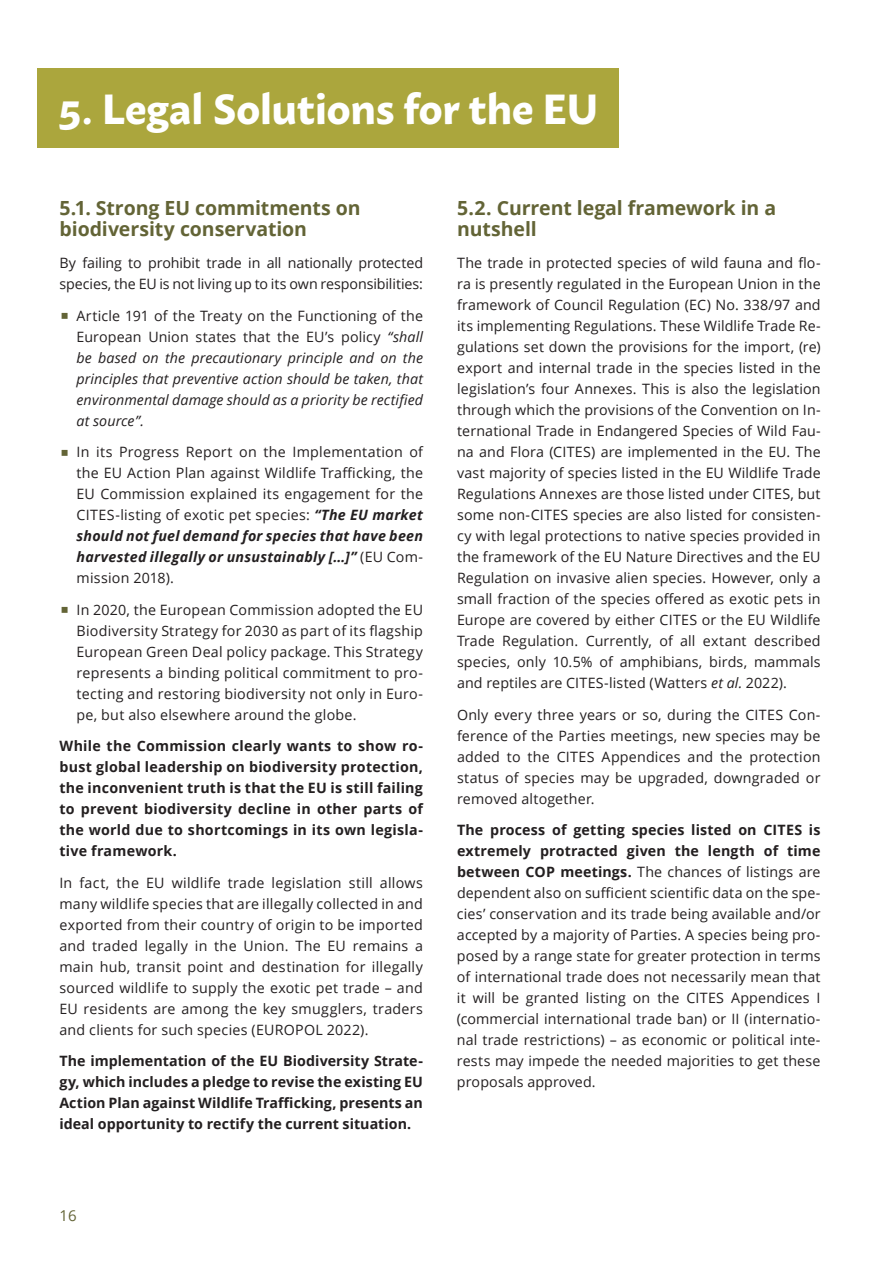
<style>
.page{position:relative;width:893px;height:1263px;background:#fff}
.page>*{position:absolute;margin:0;border:0;box-sizing:border-box;transform-origin:0 0}
.t1{font:700 42px "Macho";letter-spacing:-.01em;color:#fff}
.t2{font:700 19.5px/21px "Open Sans";letter-spacing:-.005em;color:#636436}
.t3{font:15px "Open Sans";color:#636436}
.t4{font:14.25px/21px "Open Sans";letter-spacing:.015em;color:#231f20;text-align:justify}
.t5{font:700 14.25px/21px "Open Sans";letter-spacing:.01em;color:#231f20;text-align:justify}
.t6{font:italic 14.25px/21px "Open Sans";letter-spacing:.005em;color:#231f20;text-align:justify}
.t7{font:14.25px/21px "Open Sans";letter-spacing:-.005em;color:#231f20}
.s1{font-style:normal}
.s2{font-weight:700;font-style:italic}
.s3{font-style:italic}
.s4{font-weight:700}
</style>
<div class="page">
<div style="left:38px;top:68px;width:581px;height:79px;background:#aba63d"></div>
<h1 class="t1" style="left:59px;top:71px;width:541px">5. Legal Solutions for the EU</h1>
<h2 class="t2" style="left:60px;top:197px;width:303px">5.1. Strong EU commitments on biodiversity conservation</h2>
<p class="t7" style="left:60px;top:252px;width:365px">By failing to prohibit trade in all nationally protected species, the EU is not living up to its own responsibilities:</p>
<p class="t6" style="left:77px;top:304px;width:348px"><span class="s1">Article 191 of the Treaty on the Functioning of the European Union states that the EU’s policy</span> “shall be based on the precautionary principle and on the principles that preventive action should be taken, that environmental damage should as a priority be rectified at source”.</p>
<p class="t4" style="left:77px;top:441px;width:348px">In its Progress Report on the Implementation of the EU Action Plan against Wildlife Trafficking, the EU Commission explained its engagement for the CITES-listing of exotic pet species: <span class="s2">“The EU market should not fuel demand for species that have been harvested illegally or unsustainably […]”</span> (EU Com&shy;mission 2018).</p>
<p class="t4" style="left:76px;top:598px;width:348px">In 2020, the European Commission adopted the EU Biodiversity Strategy for 2030 as part of its flagship European Green Deal policy package. This Strategy represents a binding political commitment to pro&shy;tecting and restoring biodiversity not only in Euro&shy;pe, but also elsewhere around the globe.</p>
<p class="t5" style="left:59px;top:735px;width:365px">While the Commission clearly wants to show ro&shy;bust global leadership on biodiversity protection, the inconvenient truth is that the EU is still failing to prevent biodiversity decline in other parts of the world due to shortcomings in its own legisla&shy;tive framework.</p>
<p class="t4" style="left:59px;top:871px;width:365px">In fact, the EU wildlife trade legislation still allows many wildlife species that are illegally collected in and exported from their country of origin to be imported and traded legally in the Union. The EU remains a main hub, transit point and destination for illegally sourced wildlife to supply the exotic pet trade – and EU residents are among the key smugglers, traders and clients for such species (EUROPOL 2022).</p>
<p class="t5" style="left:59px;top:1050px;width:365px">The implementation of the EU Biodiversity Strate&shy;gy, which includes a pledge to revise the existing EU Action Plan against Wildlife Trafficking, presents an ideal opportunity to rectify the current situation.</p>
<p class="t3" style="left:60px;top:1206px;width:19px">16</p>
<h2 class="t2" style="left:457px;top:197px;width:321px">5.2. Current legal framework in a nutshell</h2>
<p class="t4" style="left:457px;top:252px;width:365px">The trade in protected species of wild fauna and flo&shy;ra is presently regulated in the European Union in the framework of Council Regulation (EC) No. 338/97 and its implementing Regulations. These Wildlife Trade Re&shy;gulations set down the provisions for the import, (re) export and internal trade in the species listed in the legislation’s four Annexes. This is also the legislation through which the provisions of the Convention on In&shy;ternational Trade in Endangered Species of Wild Fau&shy;na and Flora (CITES) are implemented in the EU. The vast majority of species listed in the EU Wildlife Trade Regulations Annexes are those listed under CITES, but some non-CITES species are also listed for consisten&shy;cy with legal protections to native species provided in the framework of the EU Nature Directives and the EU Regulation on invasive alien species. However, only a small fraction of the species offered as exotic pets in Europe are covered by either CITES or the EU Wildlife Trade Regulation. Currently, of all extant described species, only 10.5% of amphibians, birds, mammals and reptiles are CITES-listed (Watters <span class="s3">et al.</span> 2022).</p>
<p class="t4" style="left:457px;top:704px;width:365px">Only every three years or so, during the CITES Con&shy;ference of the Parties meetings, new species may be added to the CITES Appendices and the protection status of species may be upgraded, downgraded or removed altogether.</p>
<p class="t4" style="left:457px;top:819px;width:365px"><span class="s4">The process of getting species listed on CITES is extremely protracted given the length of time between COP meetings.</span> The chances of listings are dependent also on sufficient scientific data on the spe&shy;cies’ conservation and its trade being available and/or accepted by a majority of Parties. A species being pro&shy;posed by a range state for greater protection in terms of international trade does not necessarily mean that it will be granted listing on the CITES Appendices I (commercial international trade ban) or II (internatio&shy;nal trade restrictions) – as economic or political inte&shy;rests may impede the needed majorities to get these proposals approved.</p>
</div>
